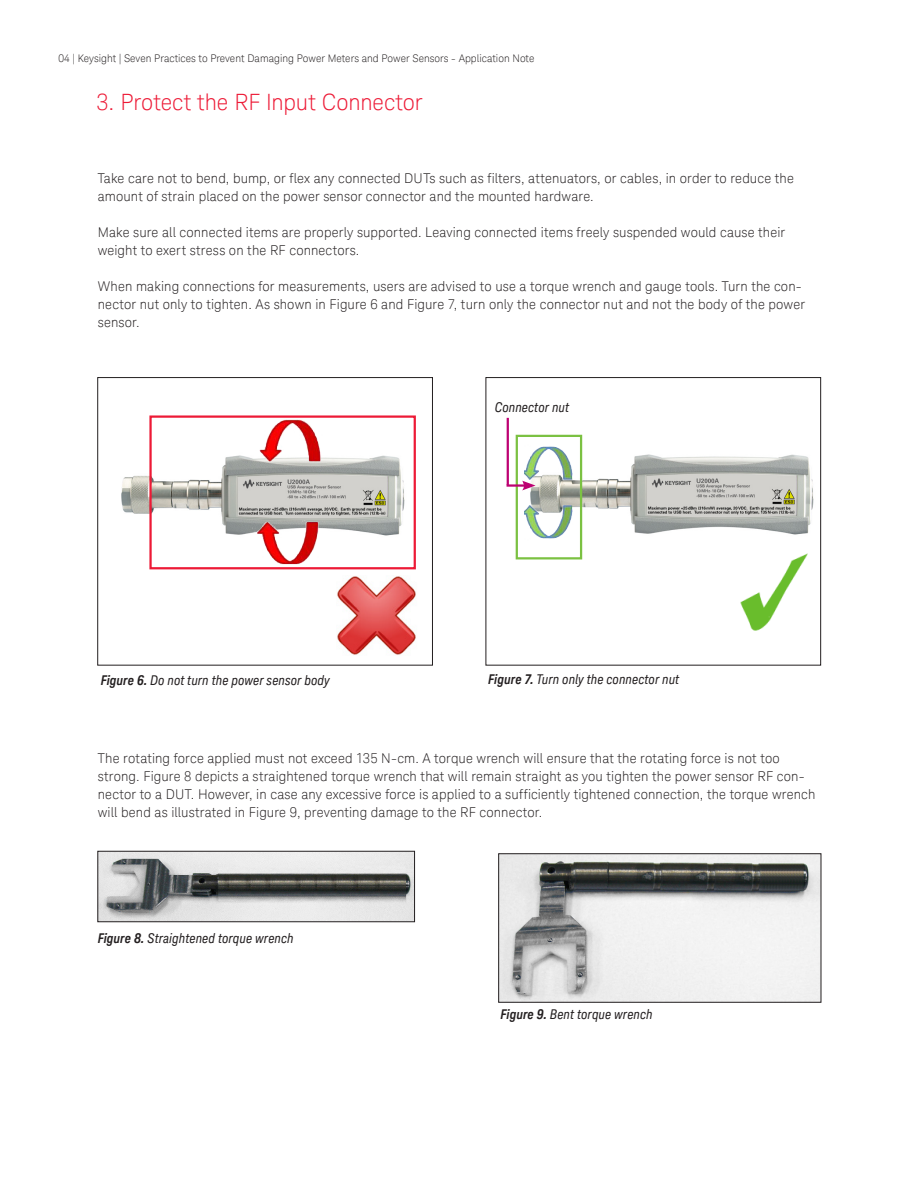
<style>
.page{position:relative;width:918px;height:1188px;background:#fff}
.page>*{position:absolute;margin:0;border:0;box-sizing:border-box;transform-origin:0 0}
.K_Heading_1{font:300 22.5px "Keysight Sans";letter-spacing:-.005em;color:#ed1a36}
.K_Body_Text{font:300 13.5px/18px "Keysight Sans";letter-spacing:.01em;color:#231f20}
.K_Bullets_-_Level_2{font:italic 13.5px "Keysight Sans Condensed";letter-spacing:.01em;color:#231f20}
.t1{font:300 10.5px "Keysight Sans";color:#231f20}
.s1{font-weight:700}
</style>
<div class="page">
<img style="left:121px;top:455px;width:284px;height:81px">
<div style="left:149px;top:415px;width:267px;height:154px;border:2px solid #ed1a36"></div>
<img style="left:337px;top:576px;width:79px;height:79px">
<img style="left:254px;top:419px;width:69px;height:45px">
<img style="left:253px;top:521px;width:69px;height:46px">
<div style="left:97px;top:377px;width:336px;height:289px;border:1px solid #231f20"></div>
<img style="left:530px;top:448px;width:284px;height:92px">
<div style="left:516px;top:435px;width:66px;height:124px;border:2px solid #7bc142"></div>
<img style="left:740px;top:553px;width:68px;height:78px">
<img style="left:524px;top:446px;width:50px;height:35px">
<hr style="left:507px;top:418px;width:2px;height:67px;background:#bd0172">
<hr style="left:507px;top:484px;width:19px;height:3px;background:#bd0172">
<svg style="left:522px;top:481px;width:14px;height:9px"></svg>
<div style="left:486px;top:377px;width:335px;height:289px;border:1px solid #231f20"></div>
<img style="left:524px;top:504px;width:50px;height:36px">
<img style="left:99px;top:853px;width:314px;height:67px">
<div style="left:97px;top:851px;width:318px;height:71px;border:1px solid #231f20"></div>
<img style="left:500px;top:855px;width:319px;height:146px">
<div style="left:498px;top:853px;width:323px;height:150px;border:1px solid #231f20"></div>
<p class="t1" style="left:59px;top:52px;width:477px">04 | Keysight | Seven Practices to Prevent Damaging Power Meters and Power Sensors - Application Note</p>
<p class="K_Heading_1" style="left:97px;top:89px;width:328px">3. Protect the RF Input Connector</p>
<p class="K_Body_Text" style="left:98px;top:170px;width:698px">Take care not to bend, bump, or flex any connected DUTs such as filters, attenuators, or cables, in order to reduce the amount of strain placed on the power sensor connector and the mounted hardware.</p>
<p class="K_Body_Text" style="left:98px;top:224px;width:689px">Make sure all connected items are properly supported. Leaving connected items freely suspended would cause their weight to exert stress on the RF connectors.</p>
<p class="K_Body_Text" style="left:98px;top:278px;width:709px">When making connections for measurements, users are advised to use a torque wrench and gauge tools. Turn the con&shy;nector nut only to tighten. As shown in Figure 6 and Figure 7, turn only the connector nut and not the body of the power sensor.</p>
<p class="K_Bullets_-_Level_2" style="left:495px;top:399px;width:76px">Connector nut</p>
<p class="K_Bullets_-_Level_2" style="left:101px;top:672px;width:231px"><span class="s1">Figure 6.</span> Do not turn the power sensor body</p>
<p class="K_Bullets_-_Level_2" style="left:488px;top:671px;width:192px"><span class="s1">Figure 7.</span> Turn only the connector nut</p>
<p class="K_Body_Text" style="left:98px;top:749px;width:719px">The rotating force applied must not exceed 135 N-cm. A torque wrench will ensure that the rotating force is not too strong. Figure 8 depicts a straightened torque wrench that will remain straight as you tighten the power sensor RF con&shy;nector to a DUT. However, in case any excessive force is applied to a sufficiently tightened connection, the torque wrench will bend as illustrated in Figure 9, preventing damage to the RF connector.</p>
<p class="K_Bullets_-_Level_2" style="left:98px;top:930px;width:197px"><span class="s1">Figure 8.</span> Straightened torque wrench</p>
<p class="K_Bullets_-_Level_2" style="left:501px;top:1007px;width:154px"><span class="s1">Figure 9.</span> Bent torque wrench</p>
</div>
